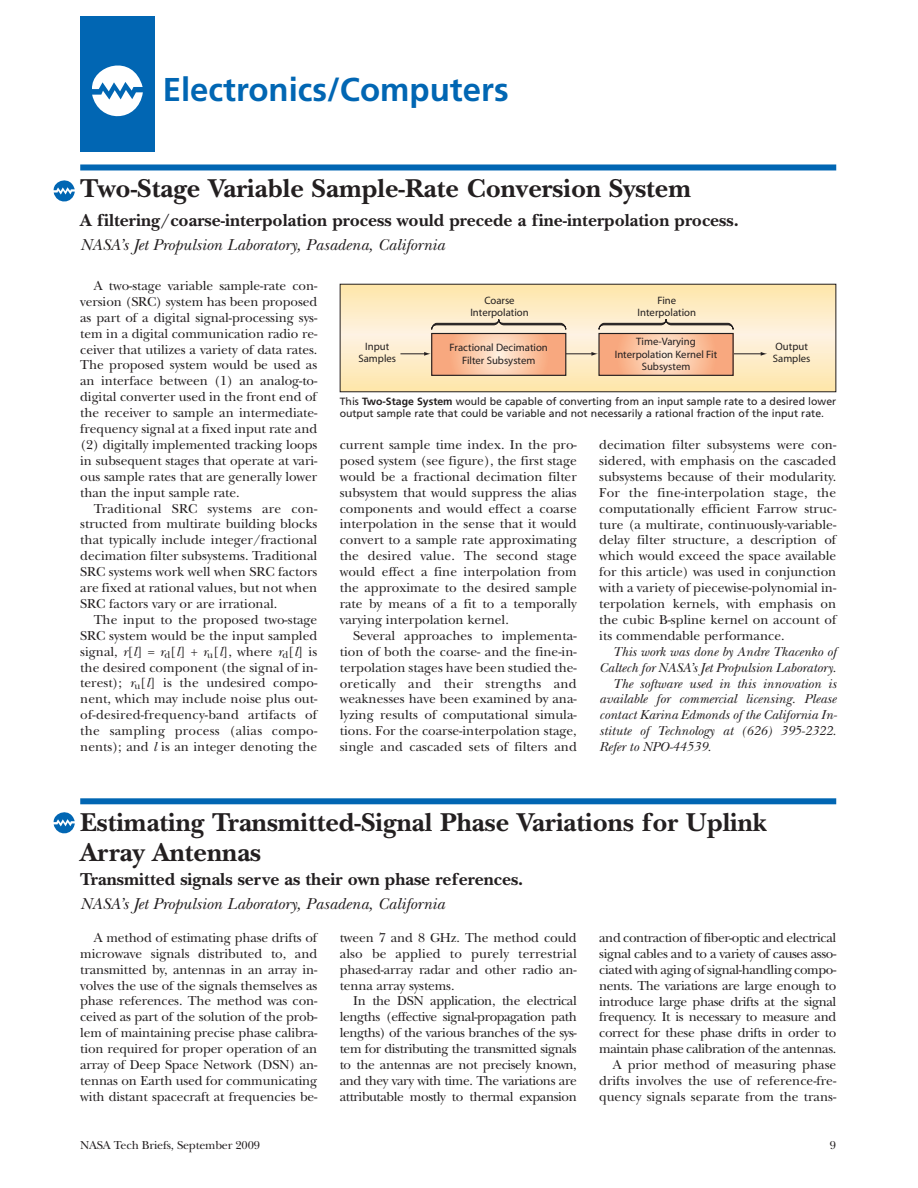
<style>
.page{position:relative;width:918px;height:1188px;background:#fff}
.page>*{position:absolute;margin:0;border:0;box-sizing:border-box;transform-origin:0 0}
.t1{font:700 33px "Frutiger";color:#0166b3}
.t2{font:700 27px/29.4px "New Baskerville";color:#231f20}
.t3{font:700 18px "New Baskerville";color:#231f20}
.t4{font:italic 16.5px "New Baskerville";color:#231f20}
.t5{font:13.5px/15.9px "New Baskerville";letter-spacing:-.01em;color:#231f20;text-align:justify}
.t6{font:13.5px/15.9px "New Baskerville";letter-spacing:-.03em;color:#231f20;text-align:right}
.t7{font:italic 13.5px "New Baskerville";color:#231f20}
.t8{font:12px "New Baskerville";letter-spacing:-.015em;color:#231f20}
.t9{font:10.65px/12.3px "Myriad";color:#231f20;text-align:center}
.t10{font:10.5px/12px "Frutiger";color:#231f20}
.s1{font-style:italic}
.s2{font-weight:700}
</style>
<div class="page">
<div style="left:80px;top:16px;width:75px;height:136px;background:#0166b3"></div>
<svg style="left:92px;top:65px;width:51px;height:51px"></svg>
<div style="left:80px;top:164px;width:756px;height:6px;background:#0166b3"></div>
<svg style="left:342px;top:286px;width:492px;height:104px;background:#fdebc2"></svg>
<hr style="left:558px;top:353px;width:35px;height:1px;background:#231f20">
<svg style="left:591px;top:352px;width:7px;height:4px"></svg>
<svg style="left:400px;top:352px;width:31px;height:4px"></svg>
<svg style="left:433px;top:335px;width:131px;height:39px;background:#fac09e"></svg>
<div style="left:431px;top:333px;width:135px;height:43px;border:1px solid #231f20"></div>
<svg style="left:431px;top:319px;width:135px;height:11px"></svg>
<hr style="left:727px;top:353px;width:35px;height:1px;background:#231f20">
<svg style="left:761px;top:352px;width:6px;height:4px"></svg>
<svg style="left:600px;top:335px;width:132px;height:39px;background:#fac09d"></svg>
<div style="left:598px;top:333px;width:136px;height:43px;border:1px solid #231f20"></div>
<svg style="left:599px;top:319px;width:134px;height:11px"></svg>
<svg style="left:54px;top:180px;width:21px;height:22px"></svg>
<div style="left:80px;top:798px;width:756px;height:6px;background:#0166b3"></div>
<svg style="left:54px;top:812px;width:21px;height:21px"></svg>
<h1 class="t1" style="left:163px;top:76px;width:347px">Electronics/Computers</h1>
<h2 class="t2" style="left:80px;top:177px;width:612px">Two-Stage Variable Sample-Rate Conversion System</h2>
<h3 class="t3" style="left:80px;top:214px;width:660px">A filtering/coarse-interpolation process would precede a fine-interpolation process.</h3>
<p class="t4" style="left:80px;top:239px;width:366px">NASA’s Jet Propulsion Laboratory, Pasadena, California</p>
<p class="t5" style="left:80px;top:279px;width:239px;text-indent:14px">A two-stage variable sample-rate con&shy;version (SRC) system has been proposed as part of a digital signal-processing sys&shy;tem in a digital communication radio re&shy;ceiver that utilizes a variety of data rates.<br>The proposed system would be used as an interface between (1) an analog-to&shy;digital converter used in the front end of the receiver to sample an intermediate&shy;frequency signal at a fixed input rate and (2) digitally implemented tracking loops in subsequent stages that operate at vari&shy;ous sample rates that are generally lower than the input sample rate.</p>
<p class="t5" style="left:80px;top:502px;width:239px;text-indent:14px">Traditional SRC systems are con&shy;structed from multirate building blocks that typically include integer/fractional decimation filter subsystems. Traditional SRC systems work well when SRC factors are fixed at rational values, but not when SRC factors vary or are irrational.</p>
<p class="t5" style="left:80px;top:613px;width:239px;text-indent:14px">The input to the proposed two-stage SRC system would be the input sampled signal, <span class="s1">r</span>[<span class="s1">l</span>] = <span class="s1">r</span><sub>d</sub>[<span class="s1">l</span>] + <span class="s1">r</span><sub>u</sub>[<span class="s1">l</span>], where <span class="s1">r</span><sub>d</sub>[<span class="s1">l</span>] is the desired component (the signal of in&shy;terest); <span class="s1">r</span><sub>u</sub>[<span class="s1">l</span>] is the undesired compo&shy;nent, which may include noise plus out&shy;of-desired-frequency-band artifacts of the sampling process (alias compo&shy;nents); and <span class="s1">l</span> is an integer denoting the</p>
<p class="t9" style="left:470px;top:295px;width:60px">Coarse<br>Interpolation</p>
<p class="t9" style="left:638px;top:295px;width:60px">Fine<br>Interpolation</p>
<p class="t9" style="left:615px;top:336px;width:104px">Time-Varying<br>Interpolation Kernel Fit<br>Subsystem</p>
<p class="t9" style="left:359px;top:341px;width:39px">Input<br>Samples</p>
<p class="t9" style="left:773px;top:341px;width:39px;text-align:left">Output<br>Samples</p>
<p class="t9" style="left:450px;top:342px;width:100px">Fractional Decimation<br>Filter Subsystem</p>
<p class="t10" style="left:340px;top:396px;width:498px">This <span class="s2">Two-Stage System</span> would be capable of converting from an input sample rate to a desired lower output sample rate that could be variable and not necessarily a rational fraction of the input rate.</p>
<p class="t5" style="left:340px;top:438px;width:239px">current sample time index. In the pro&shy;posed system (see figure), the first stage would be a fractional decimation filter subsystem that would suppress the alias components and would effect a coarse interpolation in the sense that it would convert to a sample rate approximating the desired value. The second stage would effect a fine interpolation from the approximate to the desired sample rate by means of a fit to a temporally varying interpolation kernel.</p>
<p class="t5" style="left:340px;top:629px;width:239px;text-indent:14px">Several approaches to implementa&shy;tion of both the coarse- and the fine-in&shy;terpolation stages have been studied the&shy;oretically and their strengths and weaknesses have been examined by ana&shy;lyzing results of computational simula&shy;tions. For the coarse-interpolation stage, single and cascaded sets of filters and</p>
<p class="t5" style="left:599px;top:438px;width:239px">decimation filter subsystems were con&shy;sidered, with emphasis on the cascaded subsystems because of their modularity.<br>For the fine-interpolation stage, the computationally efficient Farrow struc&shy;ture (a multirate, continuously-variable&shy;delay filter structure, a description of which would exceed the space available for this article) was used in conjunction with a variety of piecewise-polynomial in&shy;terpolation kernels, with emphasis on the cubic B-spline kernel on account of its commendable performance.</p>
<p class="t7" style="left:613px;top:647px;width:225px">This work was done by Andre Tkacenko of</p>
<p class="t7" style="left:599px;top:663px;width:239px">Caltech for NASA’s Jet Propulsion Laboratory.</p>
<p class="t7" style="left:613px;top:679px;width:225px">The software used in this innovation is</p>
<p class="t7" style="left:599px;top:694px;width:238px">available for commercial licensing. Please</p>
<p class="t7" style="left:599px;top:710px;width:239px">contact Karina Edmonds of the California In-</p>
<p class="t7" style="left:599px;top:726px;width:239px">stitute of Technology at (626) 395-2322.</p>
<p class="t7" style="left:599px;top:742px;width:113px">Refer to NPO-44539.</p>
<h2 class="t2" style="left:80px;top:811px;width:688px">Estimating Transmitted-Signal Phase Variations for Uplink<br>Array Antennas</h2>
<h3 class="t3" style="left:80px;top:873px;width:445px">Transmitted signals serve as their own phase references.</h3>
<p class="t4" style="left:80px;top:898px;width:366px">NASA’s Jet Propulsion Laboratory, Pasadena, California</p>
<p class="t5" style="left:80px;top:931px;width:239px;text-indent:14px">A method of estimating phase drifts of microwave signals distributed to, and transmitted by, antennas in an array in&shy;volves the use of the signals themselves as phase references. The method was con&shy;ceived as part of the solution of the prob&shy;lem of maintaining precise phase calibra&shy;tion required for proper operation of an array of Deep Space Network (DSN) an&shy;tennas on Earth used for communicating with distant spacecraft at frequencies be-</p>
<p class="t5" style="left:340px;top:931px;width:239px">tween 7 and 8 GHz. The method could also be applied to purely terrestrial phased-array radar and other radio an&shy;tenna array systems.</p>
<p class="t5" style="left:340px;top:995px;width:239px;text-indent:14px">In the DSN application, the electrical lengths (effective signal-propagation path lengths) of the various branches of the sys&shy;tem for distributing the transmitted signals to the antennas are not precisely known, and they vary with time. The variations are attributable mostly to thermal expansion</p>
<p class="t6" style="left:599px;top:931px;width:239px">and contraction of fiber-optic and electrical signal cables and to a variety of causes asso&shy;ciated with aging of signal-handling compo&shy;nents. The variations are large enough to introduce large phase drifts at the signal frequency. It is necessary to measure and correct for these phase drifts in order to maintain phase calibration of the antennas.<br>A prior method of measuring phase drifts involves the use of reference-fre&shy;quency signals separate from the trans-</p>
<p class="t8" style="left:80px;top:1140px;width:181px">NASA Tech Briefs, September 2009</p>
<p class="t8" style="left:830px;top:1140px;width:8px">9</p>
</div>
